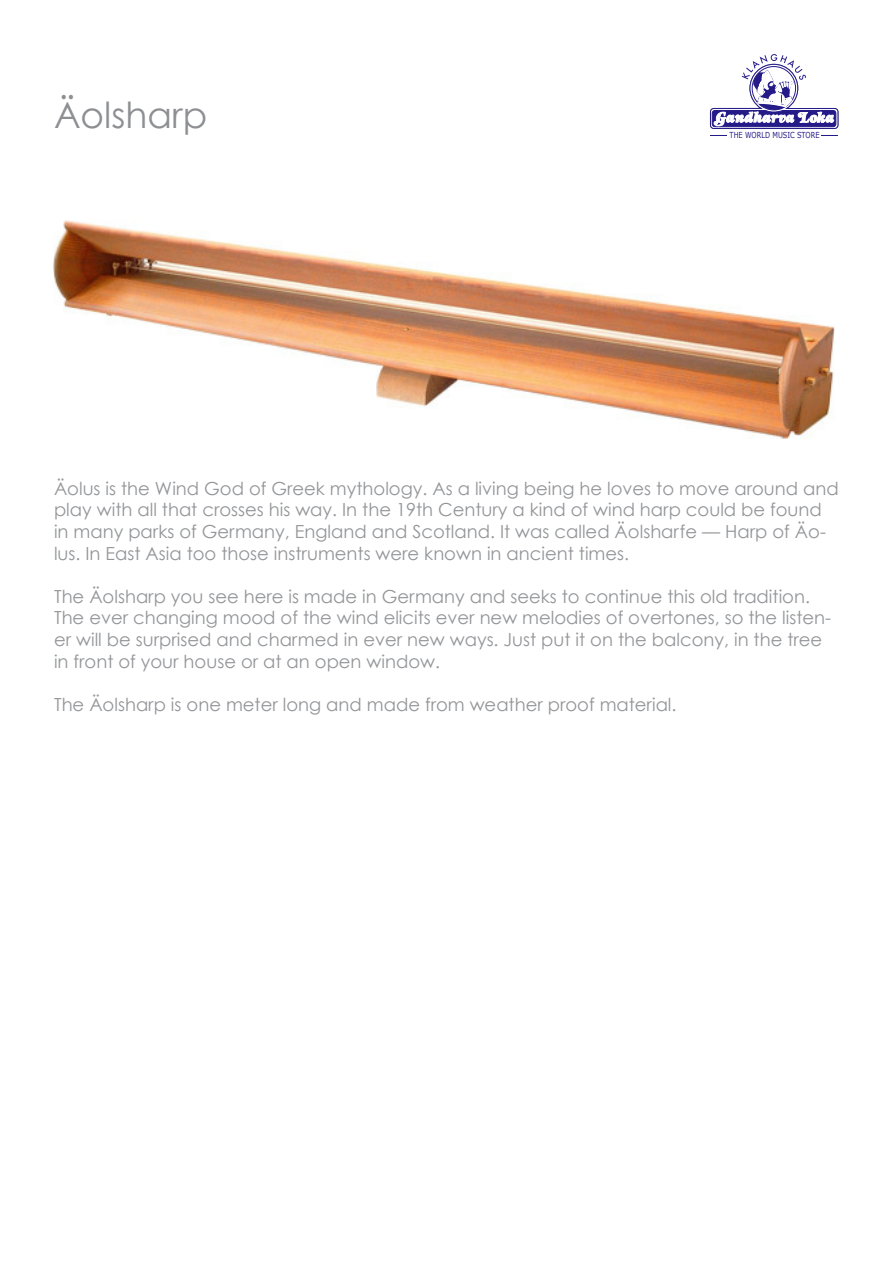
<style>
.page{position:relative;width:893px;height:1263px;background:#fff}
.page>*{position:absolute;margin:0;border:0;box-sizing:border-box;transform-origin:0 0}
.t1{font:36px "Century Gothic";color:#8d8f92}
.t2{font:18px/21.6px "Century Gothic";color:#939598}
.t3{font:8.25px "Verdana";color:#251b88;scale:.8 1}
</style>
<div class="page">
<svg style="left:710px;top:54px;width:128px;height:75px"></svg>
<img style="left:54px;top:221px;width:780px;height:217px">
<p class="t1" style="left:54px;top:93px;width:155px">Äolsharp</p>
<p class="t3" style="left:730px;top:130px;width:114px">THE WORLD MUSIC STORE</p>
<p class="t2" style="left:54px;top:477px;width:786px">Äolus is the Wind God of Greek mythology. As a living being he loves to move around and play with all that crosses his way. In the 19th Century a kind of wind harp could be found in many parks of Germany, England and Scotland. It was called Äolsharfe — Harp of Äo&shy;lus. In East Asia too those instruments were known in ancient times.</p>
<p class="t2" style="left:54px;top:585px;width:779px">The Äolsharp you see here is made in Germany and seeks to continue this old tradition.<br>The ever changing mood of the wind elicits ever new melodies of overtones, so the listen&shy;er will be surprised and charmed in ever new ways. Just put it on the balcony, in the tree in front of your house or at an open window.</p>
<p class="t2" style="left:54px;top:693px;width:624px">The Äolsharp is one meter long and made from weather proof material.</p>
</div>
